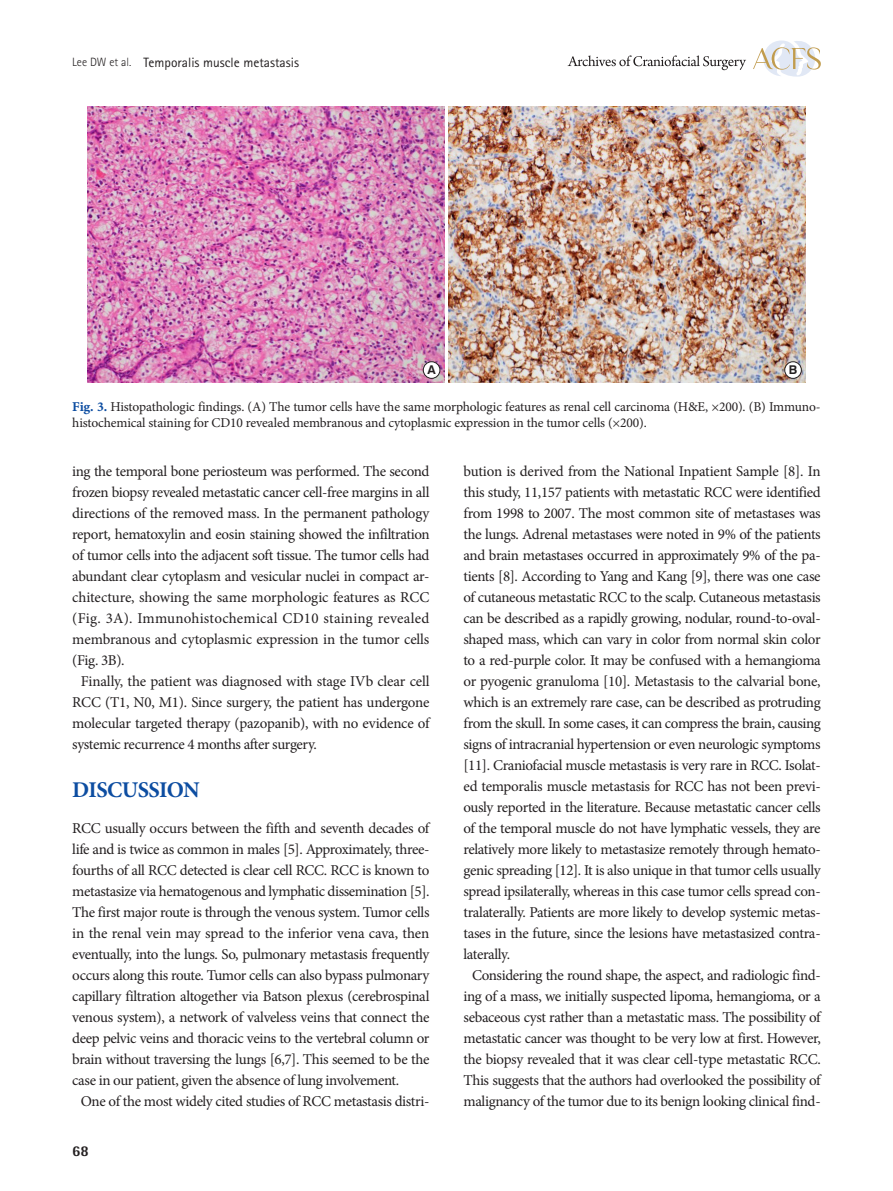
<style>
.page{position:relative;width:893px;height:1191px;background:#fff}
.page>*{position:absolute;margin:0;border:0;box-sizing:border-box;transform-origin:0 0}
.대제목{font:700 22.5px "Minion Pro";letter-spacing:-.025em;color:#0d4da1}
.본문{font:15px/21px "Minion Pro";letter-spacing:-.025em;color:#231f20;text-align:justify}
.본문_0{font:15px/21px "Minion Pro";letter-spacing:-.025em;color:#231f20;text-align:justify}
.t1{font:800 15px "Rotis Semi Sans Std";color:#231f20}
.표그림제목{font:13.5px/16.2px "Minion Pro";letter-spacing:-.015em;color:#231f20}
.t2{font:13.5px "Rotis Sans Serif Std";color:#231f20}
.t3{font:700 12.15px "Swiss 721 BT";color:#231f20}
.s1{font-weight:300;font-size:12px}
.s2{font-family:"Minion Pro Bold Capt";color:#0d4da1}
</style>
<div class="page">
<svg style="left:753px;top:40px;width:68px;height:37px"></svg>
<svg style="left:568px;top:55px;width:178px;height:15px"></svg>
<img style="left:87px;top:106px;width:357px;height:277px">
<img style="left:449px;top:106px;width:357px;height:277px">
<div style="left:423px;top:362px;width:17px;height:16px;background:#fff;border-radius:50%"></div>
<div style="left:423px;top:361px;width:17px;height:17px;border:1px solid #231f20;border-radius:50%"></div>
<div style="left:785px;top:362px;width:16px;height:16px;background:#fff;border-radius:50%"></div>
<div style="left:784px;top:361px;width:17px;height:17px;border:1px solid #231f20;border-radius:50%"></div>
<p class="t2" style="left:72px;top:54px;width:228px"><span class="s1">Lee DW et al.</span> Temporalis muscle metastasis</p>
<p class="t3" style="left:427px;top:362px;width:10px">A</p>
<p class="t3" style="left:789px;top:362px;width:10px">B</p>
<p class="표그림제목" style="left:72px;top:398px;width:750px"><span class="s2">Fig. 3.</span> Histopathologic findings. (A) The tumor cells have the same morphologic features as renal cell carcinoma (H&amp;E, ×200). (B) Immuno&shy;histochemical staining for CD10 revealed membranous and cytoplasmic expression in the tumor cells (×200).</p>
<p class="본문" style="left:72px;top:460px;width:359px">ing the temporal bone periosteum was performed. The second frozen biopsy revealed metastatic cancer cell-free margins in all directions of the removed mass. In the permanent pathology report, hematoxylin and eosin staining showed the infiltration of tumor cells into the adjacent soft tissue. The tumor cells had abundant clear cytoplasm and vesicular nuclei in compact ar&shy;chitecture, showing the same morphologic features as RCC (Fig. 3A). Immunohistochemical CD10 staining revealed membranous and cytoplasmic expression in the tumor cells (Fig. 3B).</p>
<p class="본문" style="left:72px;top:670px;width:359px;text-indent:9px">Finally, the patient was diagnosed with stage IVb clear cell RCC (T1, N0, M1). Since surgery, the patient has undergone molecular targeted therapy (pazopanib), with no evidence of systemic recurrence 4 months after surgery.</p>
<p class="대제목" style="left:72px;top:774px;width:129px">DISCUSSION</p>
<p class="본문_0" style="left:72px;top:817px;width:359px">RCC usually occurs between the fifth and seventh decades of life and is twice as common in males [5]. Approximately, three&shy;fourths of all RCC detected is clear cell RCC. RCC is known to metastasize via hematogenous and lymphatic dissemination [5].<br>The first major route is through the venous system. Tumor cells in the renal vein may spread to the inferior vena cava, then eventually, into the lungs. So, pulmonary metastasis frequently occurs along this route. Tumor cells can also bypass pulmonary capillary filtration altogether via Batson plexus (cerebrospinal venous system), a network of valveless veins that connect the deep pelvic veins and thoracic veins to the vertebral column or brain without traversing the lungs [6,7]. This seemed to be the case in our patient, given the absence of lung involvement.</p>
<p class="본문" style="left:81px;top:1090px;width:350px">One of the most widely cited studies of RCC metastasis distri-</p>
<p class="t1" style="left:72px;top:1141px;width:18px">68</p>
<p class="본문" style="left:463px;top:460px;width:359px">bution is derived from the National Inpatient Sample [8]. In this study, 11,157 patients with metastatic RCC were identified from 1998 to 2007. The most common site of metastases was the lungs. Adrenal metastases were noted in 9% of the patients and brain metastases occurred in approximately 9% of the pa&shy;tients [8]. According to Yang and Kang [9], there was one case of cutaneous metastatic RCC to the scalp. Cutaneous metastasis can be described as a rapidly growing, nodular, round-to-oval&shy;shaped mass, which can vary in color from normal skin color to a red-purple color. It may be confused with a hemangioma or pyogenic granuloma [10]. Metastasis to the calvarial bone, which is an extremely rare case, can be described as protruding from the skull. In some cases, it can compress the brain, causing signs of intracranial hypertension or even neurologic symptoms [11]. Craniofacial muscle metastasis is very rare in RCC. Isolat&shy;ed temporalis muscle metastasis for RCC has not been previ&shy;ously reported in the literature. Because metastatic cancer cells of the temporal muscle do not have lymphatic vessels, they are relatively more likely to metastasize remotely through hemato&shy;genic spreading [12]. It is also unique in that tumor cells usually spread ipsilaterally, whereas in this case tumor cells spread con&shy;tralaterally. Patients are more likely to develop systemic metas&shy;tases in the future, since the lesions have metastasized contra&shy;laterally.</p>
<p class="본문" style="left:463px;top:964px;width:359px;text-align:center">Considering the round shape, the aspect, and radiologic find&shy;ing of a mass, we initially suspected lipoma, hemangioma, or a sebaceous cyst rather than a metastatic mass. The possibility of metastatic cancer was thought to be very low at first. However, the biopsy revealed that it was clear cell-type metastatic RCC.<br>This suggests that the authors had overlooked the possibility of malignancy of the tumor due to its benign looking clinical find-</p>
</div>
